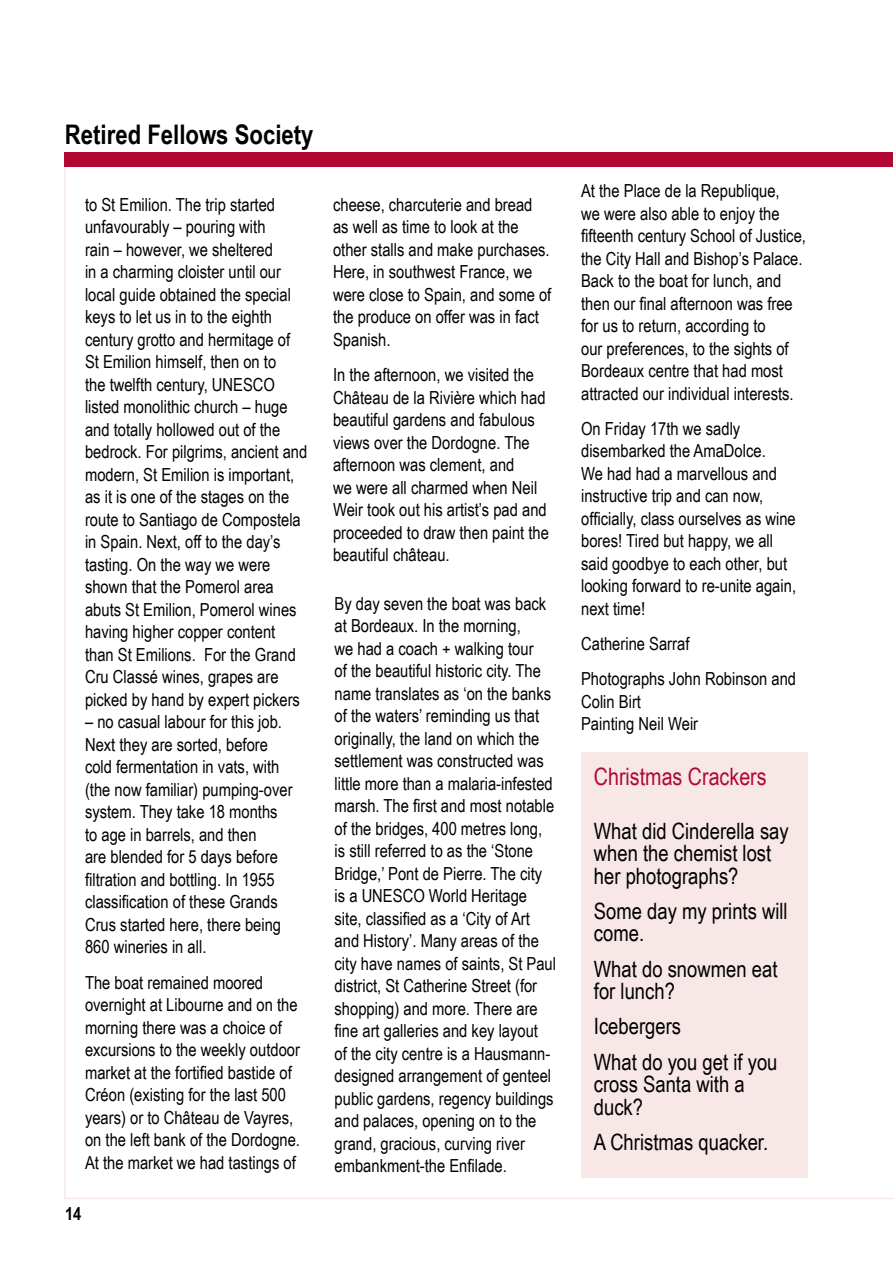
<style>
.page{position:relative;width:893px;height:1263px;background:#fff}
.page>*{position:absolute;margin:0;border:0;box-sizing:border-box;transform-origin:0 0}
.t1{font:700 27px "Arial Narrow";color:#000}
.t2{font:24px "Arial Narrow";color:#b10933}
.t3{font:22.5px/22.5px "Arial Narrow";color:#000}
.t4{font:18px/22.5px "Arial Narrow";color:#000}
.t5{font:700 18px "Arial Narrow";color:#000}
</style>
<div class="page">
<div style="left:64px;top:152px;width:829px;height:15px;background:#b10933"></div>
<div style="left:581px;top:753px;width:227px;height:425px;background:#f7e7e6"></div>
<h1 class="t1" style="left:65px;top:114px;width:250px">Retired Fellows Society</h1>
<p class="t4" style="left:85px;top:193px;width:224px">to St Emilion. The trip started unfavourably – pouring with<br>rain – however, we sheltered<br>in a charming cloister until our local guide obtained the special keys to let us in to the eighth century grotto and hermitage of<br>St Emilion himself, then on to<br>the twelfth century, UNESCO listed monolithic church – huge and totally hollowed out of the bedrock. For pilgrims, ancient and modern, St Emilion is important, as it is one of the stages on the route to Santiago de Compostela in Spain. Next, off to the day’s tasting. On the way we were shown that the Pomerol area abuts St Emilion, Pomerol wines having higher copper content than St Emilions. For the Grand<br>Cru Classé wines, grapes are picked by hand by expert pickers</p>
<p class="t4" style="left:85px;top:710px;width:209px">– no casual labour for this job.<br>Next they are sorted, before cold fermentation in vats, with (the now familiar) pumping-over system. They take 18 months to age in barrels, and then<br>are blended for 5 days before filtration and bottling. In 1955 classification of these Grands<br>Crus started here, there being<br>860 wineries in all.</p>
<p class="t4" style="left:85px;top:970px;width:217px">The boat remained moored overnight at Libourne and on the morning there was a choice of excursions to the weekly outdoor market at the fortified bastide of<br>Créon (existing for the last 500 years) or to Château de Vayres, on the left bank of the Dordogne.<br>At the market we had tastings of</p>
<p class="t5" style="left:65px;top:1200px;width:18px">14</p>
<p class="t4" style="left:333px;top:193px;width:220px">cheese, charcuterie and bread as well as time to look at the other stalls and make purchases.<br>Here, in southwest France, we were close to Spain, and some of the produce on offer was in fact<br>Spanish.</p>
<p class="t4" style="left:333px;top:363px;width:217px">In the afternoon, we visited the<br>Château de la Rivière which had beautiful gardens and fabulous views over the Dordogne. The afternoon was clement, and<br>we were all charmed when Neil<br>Weir took out his artist’s pad and proceeded to draw then paint the beautiful château.</p>
<p class="t4" style="left:335px;top:592px;width:223px">By day seven the boat was back at Bordeaux. In the morning,<br>we had a coach + walking tour<br>of the beautiful historic city. The name translates as ‘on the banks of the waters’ reminding us that originally, the land on which the settlement was constructed was little more than a malaria-infested marsh. The first and most notable of the bridges, 400 metres long, is still referred to as the ‘Stone<br>Bridge,’ Pont de Pierre. The city is a UNESCO World Heritage site, classified as a ‘City of Art and History’. Many areas of the city have names of saints, St Paul district, St Catherine Street (for shopping) and more. There are fine art galleries and key layout<br>of the city centre is a Hausmann&shy;designed arrangement of genteel public gardens, regency buildings and palaces, opening on to the grand, gracious, curving river embankment-the Enfilade.</p>
<p class="t4" style="left:581px;top:179px;width:226px">At the Place de la Republique,<br>we were also able to enjoy the fifteenth century School of Justice, the City Hall and Bishop’s Palace.<br>Back to the boat for lunch, and then our final afternoon was free for us to return, according to<br>our preferences, to the sights of<br>Bordeaux centre that had most attracted our individual interests.</p>
<p class="t4" style="left:581px;top:417px;width:216px">On Friday 17th we sadly disembarked the AmaDolce.<br>We had had a marvellous and instructive trip and can now, officially, class ourselves as wine bores! Tired but happy, we all said goodbye to each other, but looking forward to re-unite again, next time!</p>
<p class="t4" style="left:581px;top:625px;width:216px;line-height:35.2px">Catherine Sarraf<br>Photographs John Robinson and</p>
<p class="t4" style="left:581px;top:690px;width:119px">Colin Birt<br>Painting Neil Weir</p>
<h2 class="t2" style="left:594px;top:759px;width:174px">Christmas Crackers</h2>
<p class="t3" style="left:594px;top:819px;width:196px">What did Cinderella say when the chemist lost her photographs?</p>
<p class="t3" style="left:594px;top:899px;width:195px">Some day my prints will come.</p>
<p class="t3" style="left:594px;top:957px;width:185px">What do snowmen eat for lunch?</p>
<p class="t3" style="left:594px;top:1008px;width:185px;line-height:35.2px">Icebergers<br>What do you get if you</p>
<p class="t3" style="left:594px;top:1072px;width:152px">cross Santa with a duck?</p>
<p class="t3" style="left:594px;top:1130px;width:176px">A Christmas quacker.</p>
</div>
